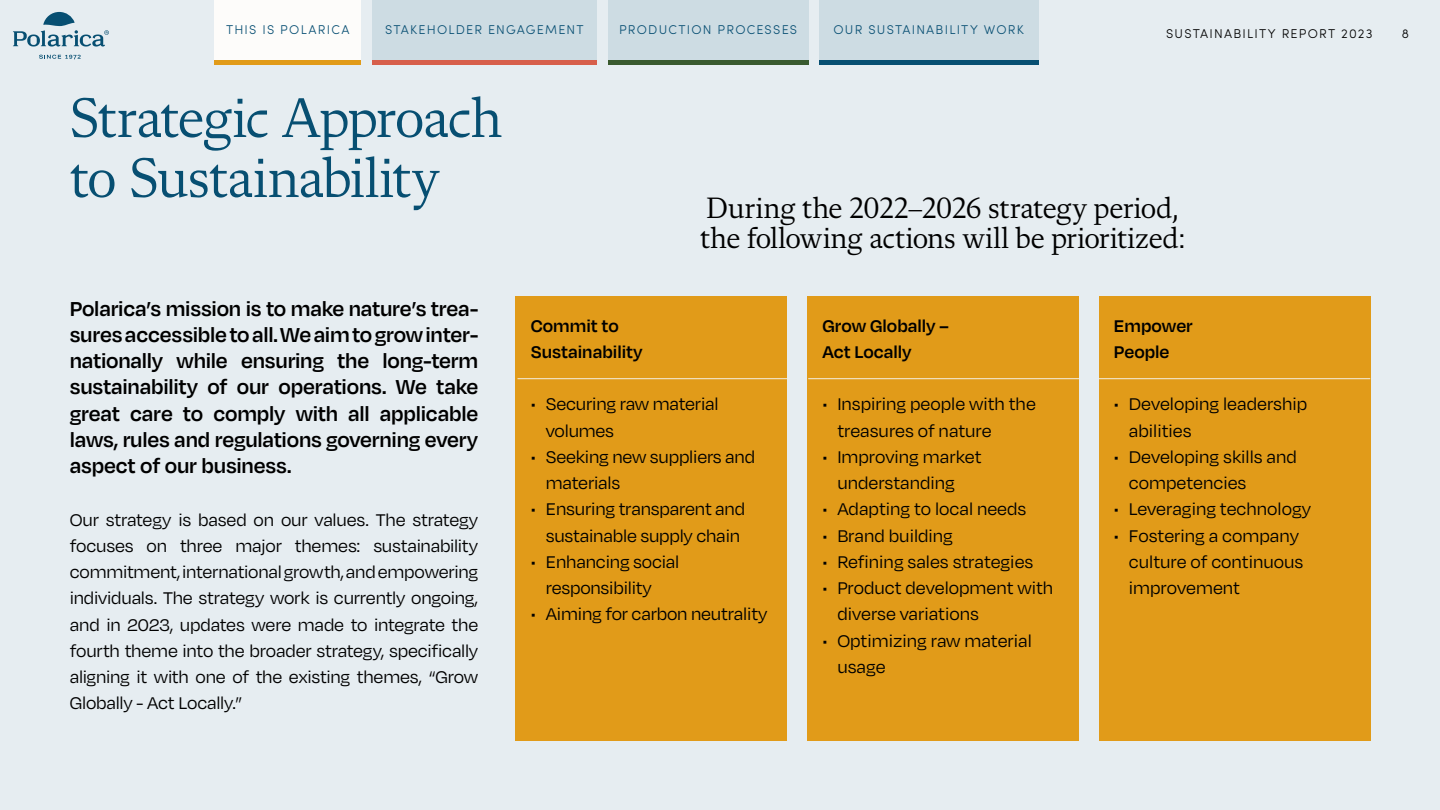
<style>
.page{position:relative;width:1440px;height:810px;background:#e6edf1}
.page>*{position:absolute;margin:0;border:0;box-sizing:border-box;transform-origin:0 0}
.t1{font:57px/60px "Flecha S";letter-spacing:-.02em;color:#074f72}
.t2{font:30px/30px "Flecha S";letter-spacing:-.01em;color:#000}
.t3{font:600 23.25px/26.2px "Degular";letter-spacing:-.01em;color:#000;text-align:justify}
.t4{font:19.5px/26.2px "Degular";color:#000}
.t5{font:600 19.5px/26.2px "Degular";color:#000}
.t6{font:300 12.75px "Sofia Pro";letter-spacing:.095em;color:#084f73}
.t7{font:300 12.75px "Sofia Pro";letter-spacing:.09em;color:#000}
</style>
<div class="page">
<div style="left:214px;top:59px;width:147px;height:6px;background:#e19b19"></div>
<div style="left:372px;top:59px;width:225px;height:6px;background:#d75f4b"></div>
<div style="left:608px;top:59px;width:201px;height:6px;background:#395a2f"></div>
<div style="left:819px;top:59px;width:219px;height:6px;background:#074f72"></div>
<div style="left:372px;top:0;width:225px;height:59px;background:#cddce3"></div>
<div style="left:608px;top:0;width:201px;height:59px;background:#cddce3"></div>
<div style="left:819px;top:0;width:219px;height:59px;background:#cddce3"></div>
<svg style="left:39px;top:55px;width:42px;height:4px"></svg>
<svg style="left:13px;top:12px;width:96px;height:35px"></svg>
<div style="left:214px;top:0;width:147px;height:59px;background:#fdfcfa"></div>
<div style="left:516px;top:296px;width:271px;height:444px;background:#e19b19"></div>
<div style="left:1099px;top:296px;width:271px;height:444px;background:#e19b19"></div>
<div style="left:807px;top:296px;width:272px;height:444px;background:#e19b19"></div>
<hr style="left:518px;top:378px;width:271px;height:1px;background:#f4f0e4">
<hr style="left:808px;top:378px;width:272px;height:1px;background:#f4f0e4">
<hr style="left:1099px;top:378px;width:271px;height:1px;background:#f4f0e4">
<p class="t6" style="left:226px;top:21px;width:125px">THIS IS POLARICA</p>
<p class="t6" style="left:385px;top:21px;width:200px">STAKEHOLDER ENGAGEMENT</p>
<p class="t6" style="left:619px;top:21px;width:179px">PRODUCTION PROCESSES</p>
<p class="t6" style="left:833px;top:21px;width:192px">OUR SUSTAINABILITY WORK</p>
<p class="t7" style="left:1166px;top:24px;width:208px">SUSTAINABILITY REPORT 2023</p>
<p class="t7" style="left:1402px;top:24px;width:9px">8</p>
<h1 class="t1" style="left:70px;top:88px;width:434px">Strategic Approach to Sustainability</h1>
<p class="t3" style="left:70px;top:294px;width:410px">Polarica’s mission is to make nature’s trea&shy;sures accessible to all. We aim to grow inter&shy;nationally while ensuring the long-term sustainability of our operations. We take great care to comply with all applicable laws, rules and regulations governing every aspect of our business.</p>
<p class="t4" style="left:70px;top:506px;width:410px;text-align:justify">Our strategy is based on our values. The strategy focuses on three major themes: sustainability commitment, international growth, and empowering individuals. The strategy work is currently ongoing, and in 2023, updates were made to integrate the fourth theme into the broader strategy, specifically aligning it with one of the existing themes, “Grow Globally - Act Locally.”</p>
<h2 class="t2" style="left:700px;top:193px;width:487px">During the 2022–2026 strategy period, the following actions will be prioritized:</h2>
<p class="t5" style="left:531px;top:311px;width:113px">Commit to<br>Sustainability</p>
<p class="t4" style="left:546px;top:390px;width:175px;text-indent:-15px">• Securing raw material volumes</p>
<p class="t4" style="left:546px;top:443px;width:211px;text-indent:-15px">• Seeking new suppliers and materials</p>
<p class="t4" style="left:531px;top:495px;width:216px;text-align:center">• Ensuring transparent and sustainable supply chain</p>
<p class="t4" style="left:546px;top:548px;width:135px;text-indent:-15px">• Enhancing social responsibility</p>
<p class="t4" style="left:531px;top:600px;width:238px">• Aiming for carbon neutrality</p>
<p class="t5" style="left:822px;top:311px;width:128px">Grow Globally –<br>Act Locally</p>
<p class="t4" style="left:837px;top:390px;width:200px;text-indent:-15px">• Inspiring people with the treasures of nature</p>
<p class="t4" style="left:822px;top:443px;width:161px;text-align:center">• Improving market understanding</p>
<p class="t4" style="left:822px;top:495px;width:206px">• Adapting to local needs</p>
<p class="t4" style="left:822px;top:522px;width:132px">• Brand building</p>
<p class="t4" style="left:822px;top:548px;width:213px">• Refining sales strategies</p>
<p class="t4" style="left:837px;top:574px;width:217px;text-indent:-15px">• Product development with diverse variations</p>
<p class="t4" style="left:837px;top:627px;width:196px;text-indent:-15px">• Optimizing raw material usage</p>
<p class="t5" style="left:1114px;top:311px;width:80px">Empower<br>People</p>
<p class="t4" style="left:1129px;top:390px;width:180px;text-indent:-15px">• Developing leadership abilities</p>
<p class="t4" style="left:1129px;top:443px;width:169px;text-indent:-15px">• Developing skills and competencies</p>
<p class="t4" style="left:1114px;top:495px;width:199px">• Leveraging technology</p>
<p class="t4" style="left:1129px;top:522px;width:176px;text-indent:-15px">• Fostering a company culture of continuous improvement</p>
</div>
